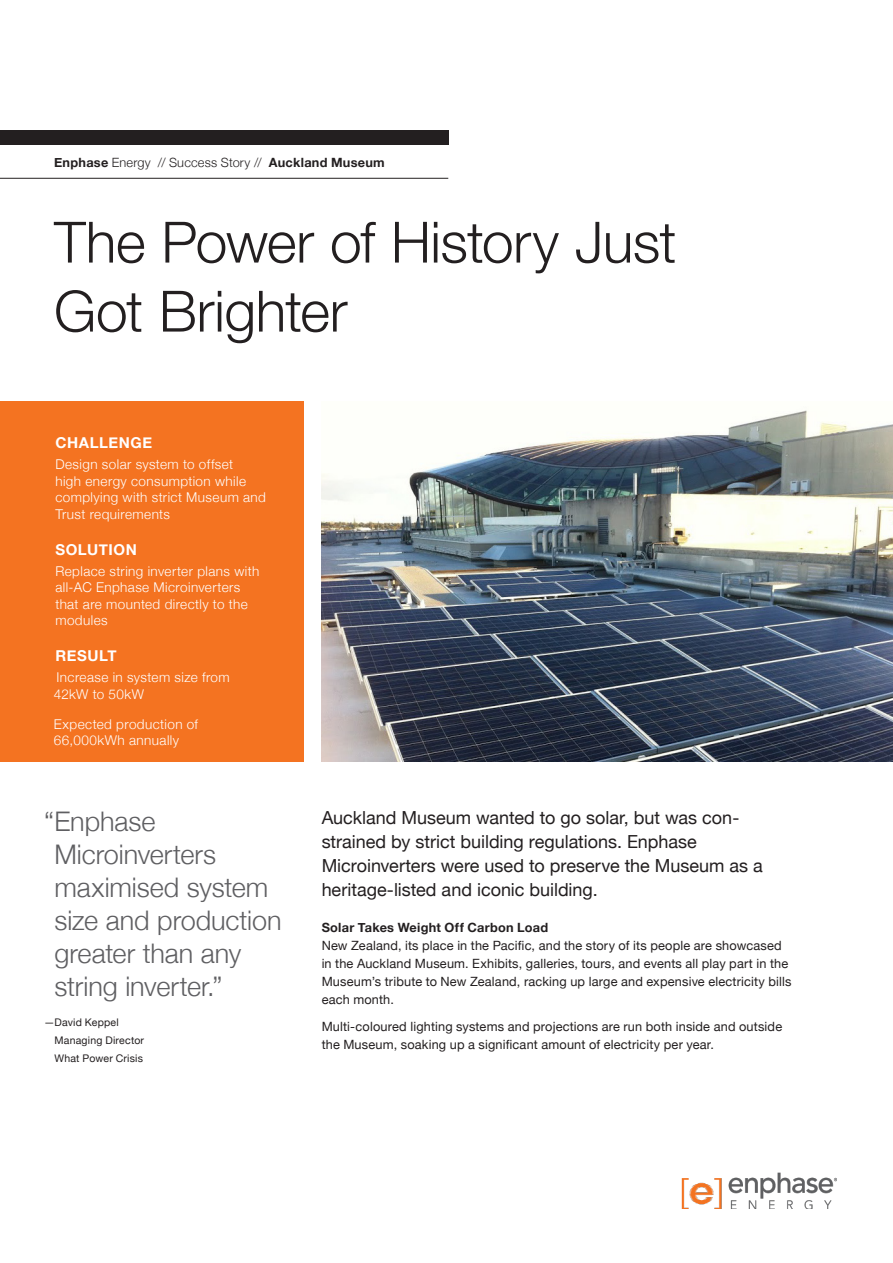
<style>
.page{position:relative;width:893px;height:1263px;background:#fff}
.page>*{position:absolute;margin:0;border:0;box-sizing:border-box;transform-origin:0 0}
.t1{font:300 57px/69px "Helvetica Neue";letter-spacing:-.01em;color:#231f20}
.t2{font:300 27px/33px "Helvetica Neue";letter-spacing:-.005em;color:#5f5f62}
.t3{font:18px/24px "Helvetica Neue";color:#231f20}
.t4{font:700 15px "Helvetica Neue";letter-spacing:.04em;color:#fff}
.t5{font:300 13.5px/16.5px "Helvetica Neue";letter-spacing:.03em;color:#fff}
.t6{font:12.75px/18px "Helvetica Neue";letter-spacing:.015em;color:#231f20}
.t7{font:300 12.75px "Helvetica Neue";letter-spacing:.015em;color:#231f20}
.t8{font:700 12.75px "Helvetica Neue";letter-spacing:.02em;color:#231f20}
.t9{font:10.5px/18px "Helvetica Neue";letter-spacing:.02em;color:#231f20}
.s1{font-weight:700}
</style>
<div class="page">
<div style="left:0;top:401px;width:304px;height:360px;background:#f47321"></div>
<div style="left:0;top:131px;width:448px;height:14px;background:#231f20"></div>
<hr style="left:0;top:178px;width:448px;height:1px;background:#231f20">
<img style="left:681px;top:1173px;width:156px;height:36px">
<img style="left:322px;top:410px;width:570px;height:351px">
<p class="t7" style="left:54px;top:155px;width:332px"><span class="s1">Enphase</span> Energy // Success Story // <span class="s1">Auckland Museum</span></p>
<h1 class="t1" style="left:54px;top:207px;width:624px">The Power of History Just<br>Got Brighter</h1>
<p class="t4" style="left:55px;top:433px;width:98px">CHALLENGE</p>
<p class="t5" style="left:55px;top:456px;width:212px">Design solar system to offset<br>high energy consumption while complying with strict Museum and<br>Trust requirements</p>
<p class="t4" style="left:55px;top:540px;width:83px">SOLUTION</p>
<p class="t5" style="left:55px;top:562px;width:205px">Replace string inverter plans with all-AC Enphase Microinverters that are mounted directly to the modules</p>
<p class="t4" style="left:55px;top:646px;width:63px">RESULT</p>
<p class="t5" style="left:54px;top:669px;width:177px">Increase in system size from<br>42kW to 50kW</p>
<p class="t5" style="left:54px;top:715px;width:146px">Expected production of<br>66,000kWh annually</p>
<h2 class="t2" style="left:55px;top:804px;width:229px;text-indent:-10px">“Enphase<br>Microinverters maximised system size and production greater than any string inverter.”</h2>
<p class="t9" style="left:55px;top:1013px;width:91px;text-indent:-10px">—David Keppel<br>Managing Director<br>What Power Crisis</p>
<h3 class="t3" style="left:322px;top:805px;width:443px">Auckland Museum wanted to go solar, but was con&shy;strained by strict building regulations. Enphase Microinverters were used to preserve the Museum as a heritage-listed and iconic building.</h3>
<p class="t8" style="left:322px;top:920px;width:228px">Solar Takes Weight Off Carbon Load</p>
<p class="t6" style="left:322px;top:936px;width:471px">New Zealand, its place in the Pacific, and the story of its people are showcased in the Auckland Museum. Exhibits, galleries, tours, and events all play part in the Museum’s tribute to New Zealand, racking up large and expensive electricity bills each month.</p>
<p class="t6" style="left:322px;top:1017px;width:462px">Multi-coloured lighting systems and projections are run both inside and outside the Museum, soaking up a significant amount of electricity per year.</p>
</div>
